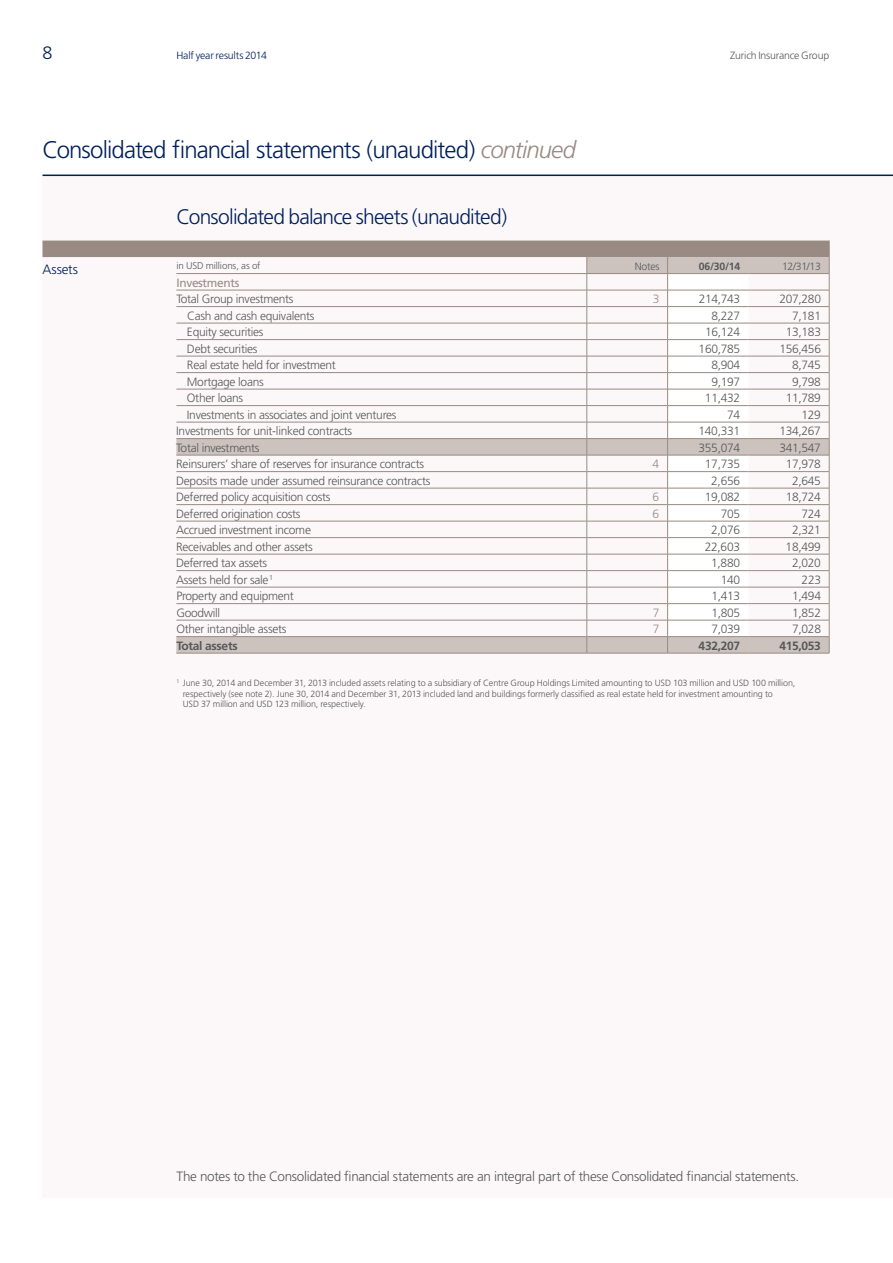
<style>
.page{position:relative;width:893px;height:1263px;background:#fff}
.page>*{position:absolute;margin:0;border:0;box-sizing:border-box;transform-origin:0 0}
.t1{font:300 24px "Frutiger";letter-spacing:-.04em;color:#00205b}
.t2{font:300 21px "Frutiger";letter-spacing:-.04em;color:#00205b}
.t3{font:300 18px "Frutiger";color:#00205b}
.t4{font:300 13.5px "Frutiger";letter-spacing:-.025em;color:#57585a}
.t5{font:300 13.5px "Frutiger";letter-spacing:-.015em;color:#00205b}
.t6{font:300 12px "Frutiger";letter-spacing:-.025em;color:#57585a}
.t7{font:700 12px "Frutiger";letter-spacing:-.025em;color:#57585a}
.t8{font:12px "Frutiger";letter-spacing:-.025em;color:#998b83}
.t9{font:300 12px "Frutiger";color:#998b83}
.t10{font:300 10.5px "Frutiger";letter-spacing:-.02em;color:#57585a}
.t11{font:300 10.5px "Frutiger";letter-spacing:-.015em;color:#00205b}
.t12{font:700 10.5px "Frutiger";color:#57585a}
.t13{font:300 9.75px "Frutiger";letter-spacing:-.015em;color:#57585a}
.t14{font:300 9px/10.5px "Frutiger";letter-spacing:-.01em;color:#57585a}
.s1{font-style:italic;color:#998b83}
</style>
<div class="page">
<div style="left:43px;top:175px;width:850px;height:1023px;background:#fcf8f9"></div>
<hr style="left:43px;top:175px;width:850px;height:1px;background:#00205b">
<svg style="left:43px;top:241px;width:787px;height:412px"></svg>
<hr style="left:176px;top:653px;width:411px;height:1px;background:#998b83">
<hr style="left:587px;top:653px;width:80px;height:1px;background:#998b83">
<hr style="left:668px;top:653px;width:80px;height:1px;background:#998b83">
<hr style="left:748px;top:653px;width:81px;height:1px;background:#998b83">
<h3 class="t3" style="left:43px;top:43px;width:12px">8</h3>
<p class="t11" style="left:176px;top:49px;width:92px">Half year results 2014</p>
<p class="t10" style="left:730px;top:49px;width:101px">Zurich Insurance Group</p>
<h1 class="t1" style="left:43px;top:136px;width:535px">Consolidated financial statements (unaudited) <span class="s1">continued</span></h1>
<h2 class="t2" style="left:176px;top:205px;width:332px">Consolidated balance sheets (unaudited)</h2>
<p class="t5" style="left:43px;top:261px;width:37px">Assets</p>
<p class="t13" style="left:176px;top:260px;width:86px">in USD millions, as of</p>
<p class="t10" style="left:635px;top:260px;width:26px">Notes</p>
<p class="t12" style="left:699px;top:260px;width:43px">06/30/14</p>
<p class="t10" style="left:782px;top:260px;width:41px">12/31/13</p>
<p class="t8" style="left:176px;top:275px;width:65px">Investments</p>
<p class="t6" style="left:176px;top:292px;width:119px">Total Group investments</p>
<p class="t9" style="left:653px;top:292px;width:8px">3</p>
<p class="t6" style="left:699px;top:292px;width:43px">214,743</p>
<p class="t6" style="left:779px;top:292px;width:43px">207,280</p>
<p class="t6" style="left:187px;top:309px;width:129px">Cash and cash equivalents</p>
<p class="t6" style="left:711px;top:309px;width:30px">8,227</p>
<p class="t6" style="left:792px;top:309px;width:30px">7,181</p>
<p class="t6" style="left:187px;top:325px;width:78px">Equity securities</p>
<p class="t6" style="left:705px;top:325px;width:37px">16,124</p>
<p class="t6" style="left:786px;top:325px;width:37px">13,183</p>
<p class="t6" style="left:187px;top:342px;width:72px">Debt securities</p>
<p class="t6" style="left:699px;top:342px;width:43px">160,785</p>
<p class="t6" style="left:779px;top:342px;width:43px">156,456</p>
<p class="t6" style="left:187px;top:358px;width:151px">Real estate held for investment</p>
<p class="t6" style="left:711px;top:358px;width:30px">8,904</p>
<p class="t6" style="left:792px;top:358px;width:30px">8,745</p>
<p class="t6" style="left:187px;top:375px;width:78px">Mortgage loans</p>
<p class="t6" style="left:711px;top:375px;width:30px">9,197</p>
<p class="t6" style="left:792px;top:375px;width:30px">9,798</p>
<p class="t6" style="left:187px;top:391px;width:58px">Other loans</p>
<p class="t6" style="left:705px;top:391px;width:37px">11,432</p>
<p class="t6" style="left:786px;top:391px;width:37px">11,789</p>
<p class="t6" style="left:187px;top:408px;width:211px">Investments in associates and joint ventures</p>
<p class="t6" style="left:727px;top:408px;width:15px">74</p>
<p class="t6" style="left:801px;top:408px;width:21px">129</p>
<p class="t6" style="left:176px;top:424px;width:177px">Investments for unit-linked contracts</p>
<p class="t6" style="left:699px;top:424px;width:43px">140,331</p>
<p class="t6" style="left:779px;top:424px;width:43px">134,267</p>
<p class="t6" style="left:176px;top:441px;width:85px">Total investments</p>
<p class="t6" style="left:699px;top:441px;width:43px">355,074</p>
<p class="t6" style="left:779px;top:441px;width:43px">341,547</p>
<p class="t6" style="left:176px;top:457px;width:249px">Reinsurers’ share of reserves for insurance contracts</p>
<p class="t9" style="left:653px;top:457px;width:8px">4</p>
<p class="t6" style="left:705px;top:457px;width:37px">17,735</p>
<p class="t6" style="left:786px;top:457px;width:37px">17,978</p>
<p class="t6" style="left:176px;top:474px;width:256px">Deposits made under assumed reinsurance contracts</p>
<p class="t6" style="left:711px;top:474px;width:30px">2,656</p>
<p class="t6" style="left:792px;top:474px;width:30px">2,645</p>
<p class="t6" style="left:176px;top:490px;width:156px">Deferred policy acquisition costs</p>
<p class="t9" style="left:653px;top:490px;width:8px">6</p>
<p class="t6" style="left:705px;top:490px;width:37px">19,082</p>
<p class="t6" style="left:786px;top:490px;width:37px">18,724</p>
<p class="t6" style="left:176px;top:507px;width:126px">Deferred origination costs</p>
<p class="t9" style="left:653px;top:507px;width:8px">6</p>
<p class="t6" style="left:721px;top:507px;width:21px">705</p>
<p class="t6" style="left:801px;top:507px;width:21px">724</p>
<p class="t6" style="left:176px;top:523px;width:136px">Accrued investment income</p>
<p class="t6" style="left:711px;top:523px;width:30px">2,076</p>
<p class="t6" style="left:792px;top:523px;width:30px">2,321</p>
<p class="t6" style="left:176px;top:540px;width:138px">Receivables and other assets</p>
<p class="t6" style="left:705px;top:540px;width:37px">22,603</p>
<p class="t6" style="left:786px;top:540px;width:37px">18,499</p>
<p class="t6" style="left:176px;top:556px;width:93px">Deferred tax assets</p>
<p class="t6" style="left:711px;top:556px;width:30px">1,880</p>
<p class="t6" style="left:792px;top:556px;width:30px">2,020</p>
<p class="t6" style="left:176px;top:573px;width:98px">Assets held for sale<sup>1</sup></p>
<p class="t6" style="left:721px;top:573px;width:21px">140</p>
<p class="t6" style="left:802px;top:573px;width:21px">223</p>
<p class="t6" style="left:176px;top:589px;width:119px">Property and equipment</p>
<p class="t6" style="left:711px;top:589px;width:30px">1,413</p>
<p class="t6" style="left:792px;top:589px;width:30px">1,494</p>
<p class="t6" style="left:176px;top:606px;width:45px">Goodwill</p>
<p class="t9" style="left:653px;top:606px;width:8px">7</p>
<p class="t6" style="left:711px;top:606px;width:30px">1,805</p>
<p class="t6" style="left:792px;top:606px;width:30px">1,852</p>
<p class="t6" style="left:176px;top:622px;width:112px">Other intangible assets</p>
<p class="t9" style="left:653px;top:622px;width:8px">7</p>
<p class="t6" style="left:711px;top:622px;width:30px">7,039</p>
<p class="t6" style="left:792px;top:622px;width:30px">7,028</p>
<p class="t7" style="left:176px;top:638px;width:63px">Total assets</p>
<p class="t7" style="left:699px;top:638px;width:43px">432,207</p>
<p class="t7" style="left:779px;top:638px;width:43px">415,053</p>
<p class="t14" style="left:183px;top:678px;width:614px;text-indent:-6px"><sup>1</sup> June 30, 2014 and December 31, 2013 included assets relating to a subsidiary of Centre Group Holdings Limited amounting to USD 103 million and USD 100 million, respectively (see note 2). June 30, 2014 and December 31, 2013 included land and buildings formerly classified as real estate held for investment amounting to<br>USD 37 million and USD 123 million, respectively.</p>
<p class="t4" style="left:176px;top:1169px;width:624px">The notes to the Consolidated financial statements are an integral part of these Consolidated financial statements.</p>
</div>
